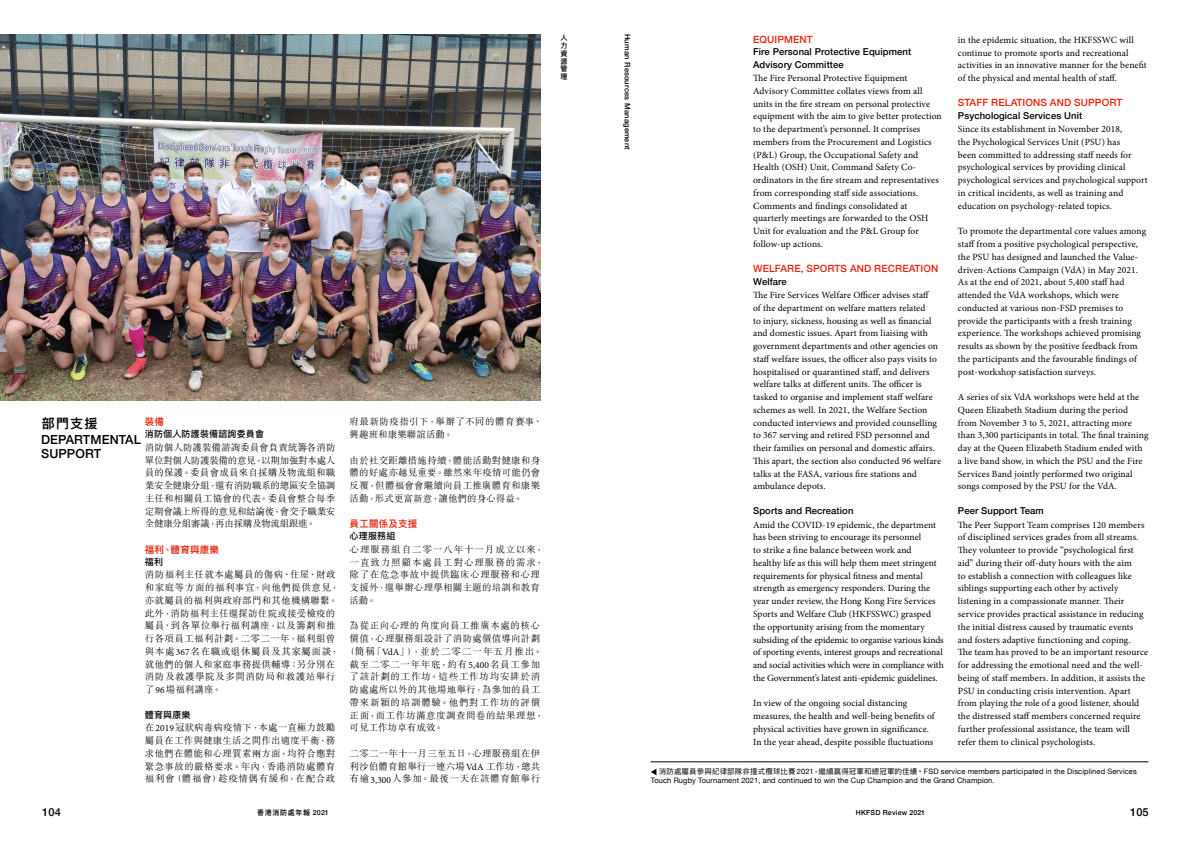
<style>
.page{position:relative;width:1191px;height:842px;background:#fff}
.page>*{position:absolute;margin:0;border:0;box-sizing:border-box;transform-origin:0 0}
.t1{font:600 13px "Ping Fang HK";color:#000}
.t2{font:500 12.5px/13.6px "Helvetica Neue";letter-spacing:.01em;color:#000}
.t3{font:500 11px "Helvetica Neue";letter-spacing:.015em;color:#000}
.t4{font:500 10px "Helvetica Neue";letter-spacing:.01em;color:#e72410}
.t5{font:9.5px/12.8px "Minion Pro";letter-spacing:.005em;color:#000}
.t6{font:300 9.5px/12.8px "M Sung HK";letter-spacing:.04em;color:#000;text-align:justify}
.t7{font:500 9.5px/12.8px "Helvetica Neue";letter-spacing:.01em;color:#000}
.t8{font:300 9.5px/12.8px "M Sung HK";letter-spacing:.06em;color:#000}
.t9{font:300 9.5px "M Sung HK";letter-spacing:.02em;color:#000}
.t10{font:300 9.5px "M Sung HK";letter-spacing:.08em;color:#000}
.t11{font:300 9.5px "M Sung HK";letter-spacing:.105em;color:#000}
.t12{font:300 9.5px "M Sung HK";letter-spacing:.07em;color:#000}
.t13{font:600 9.5px "Ping Fang HK";letter-spacing:.02em;color:#e72410}
.t14{font:300 9.5px "M Sung HK";letter-spacing:.005em;color:#000}
.t15{font:500 9px "Ping Fang HK";letter-spacing:.02em;color:#000}
.t16{font:7.5px/8.5px "Helvetica Neue";letter-spacing:.015em;color:#000}
.t17{font:500 7.5px "Helvetica Neue";letter-spacing:.03em;color:#000}
.t18{font:600 7px/7.9px "Ping Fang HK";letter-spacing:.1em;color:#000;text-align:justify}
.t19{font:500 7px "Helvetica Neue";letter-spacing:.025em;color:#000}
.s1{font-family:"Minion Pro";font-weight:400}
.s2{font-family:"Ping Fang HK"}
.s3{font-family:"Helvetica Neue";font-weight:500}
</style>
<div class="page">
<img style="left:0;top:34px;width:540px;height:366px">
<svg style="left:651px;top:769px;width:5px;height:6px"></svg>
<hr style="left:651px;top:761px;width:497px;height:1px;background:#000">
<p class="t18" style="left:560px;top:33px;width:8px">人力資源管理</p>
<p class="t17" style="left:633px;top:34px;width:118px;rotate:90deg">Human Resources Management</p>
<h1 class="t1" style="left:42px;top:415px;width:57px">部門支援</h1>
<h2 class="t2" style="left:41px;top:432px;width:101px">DEPARTMENTAL<br>SUPPORT</h2>
<p class="t13" style="left:145px;top:416px;width:21px">裝備</p>
<p class="t15" style="left:145px;top:428px;width:121px">消防個人防護裝備諮詢委員會</p>
<p class="t6" style="left:145px;top:440px;width:192px">消防個人防護裝備諮詢委員會負責統籌各消防單位對個人防護裝備的意見，以期加強對本處人員的保護。委員會成員來自採購及物流組和職業安全健康分組，還有消防職系的總區安全協調主任和相關員工協會的代表。委員會整合每季定期會議上所得的意見和結論後，會交予職業安全健康分組審議，再由採購及物流組跟進。</p>
<p class="t13" style="left:145px;top:543px;width:76px">福利、體育與康樂</p>
<p class="t15" style="left:145px;top:556px;width:20px">福利</p>
<p class="t6" style="left:145px;top:568px;width:196px;text-align:left">消防福利主任就本處屬員的傷病、住屋、財政和家庭等方面的福利事宜，向他們提供意見，亦就屬員的福利與政府部門和其他機構聯繫。此外，消防福利主任還探訪住院或接受檢疫的屬員、到各單位舉行福利講座，以及籌劃和推行各項員工福利計劃。二零二一年，福利組曾與本處<span class="s1">367</span>名在職或退休屬員及其家屬面談，就他們的個人和家庭事務提供輔導；另分別在消防及救護學院及多間消防局和救護站舉行了<span class="s1">96</span>場福利講座。</p>
<p class="t15" style="left:145px;top:709px;width:47px">體育與康樂</p>
<p class="t6" style="left:145px;top:721px;width:192px">在<span class="s1">2019</span>冠狀病毒病疫情下，本處一直極力鼓勵屬員在工作與健康生活之間作出適度平衡，務求他們在體能和心理質素兩方面，均符合應對緊急事故的嚴格要求。年內，香港消防處體育福利會（體福會）趁疫情偶有緩和，在配合政</p>
<p class="t6" style="left:350px;top:415px;width:194px">府最新防疫指引下，舉辦了不同的體育賽事、興趣班和康樂聯誼活動。</p>
<p class="t6" style="left:350px;top:453px;width:192px">由於社交距離措施持續，體能活動對健康和身體的好處亦越見重要。雖然來年疫情可能仍會反覆，但體福會會繼續向員工推廣體育和康樂活動，形式更富新意，讓他們的身心得益。</p>
<p class="t13" style="left:350px;top:518px;width:69px">員工關係及支援</p>
<p class="t15" style="left:350px;top:530px;width:47px">心理服務組</p>
<p class="t8" style="left:350px;top:542px;width:196px">心理服務組自二零一八年十一月成立以來，一直致力照顧本處員工對心理服務的需求，除了在危急事故中提供臨床心理服務和心理支援外，還舉辦心理學相關主題的培訓和教育活動。</p>
<p class="t8" style="left:350px;top:619px;width:192px">為從正向心理的角度向員工推廣本處的核心</p>
<p class="t9" style="left:350px;top:632px;width:192px">價值，心理服務組設計了消防處價值導向計劃</p>
<p class="t11" style="left:345px;top:645px;width:199px">（簡稱「<span class="s1">VdA</span>」），並於二零二一年五月推出。</p>
<p class="t12" style="left:350px;top:657px;width:192px">截至二零二一年年底，約有<span class="s1">5,400</span>名員工參加</p>
<p class="t10" style="left:350px;top:670px;width:192px">了該計劃的工作坊。這些工作坊均安排於消</p>
<p class="t9" style="left:350px;top:683px;width:192px">防處處所以外的其他場地舉行，為參加的員工</p>
<p class="t10" style="left:350px;top:696px;width:192px">帶來新穎的培訓體驗。他們對工作坊的評價</p>
<p class="t6" style="left:350px;top:708px;width:196px">正面，而工作坊滿意度調查問卷的結果理想，</p>
<p class="t14" style="left:350px;top:721px;width:96px">可見工作坊卓有成效。</p>
<p class="t6" style="left:350px;top:746px;width:192px">二零二一年十一月三至五日，心理服務組在伊利沙伯體育館舉行一連六場<span class="s1">VdA</span> 工作坊，總共有逾<span class="s1">3,300</span>人參加。最後一天在該體育館舉行</p>
<p class="t4" style="left:753px;top:31px;width:61px">EQUIPMENT</p>
<p class="t7" style="left:753px;top:44px;width:160px">Fire Personal Protective Equipment<br>Advisory Committee</p>
<p class="t5" style="left:753px;top:72px;width:190px">The Fire Personal Protective Equipment Advisory Committee collates views from all units in the fire stream on personal protective equipment with the aim to give better protection to the department’s personnel. It comprises members from the Procurement and Logistics (P&amp;L) Group, the Occupational Safety and Health (OSH) Unit, Command Safety Co&shy;ordinators in the fire stream and representatives from corresponding staff side associations.<br>Comments and findings consolidated at quarterly meetings are forwarded to the OSH Unit for evaluation and the P&amp;L Group for follow-up actions.</p>
<p class="t4" style="left:753px;top:261px;width:187px">WELFARE, SPORTS AND RECREATION</p>
<p class="t7" style="left:753px;top:274px;width:35px">Welfare</p>
<p class="t5" style="left:753px;top:289px;width:189px">The Fire Services Welfare Officer advises staff<br>of the department on welfare matters related<br>to injury, sickness, housing as well as financial and domestic issues. Apart from liaising with government departments and other agencies on staff welfare issues, the officer also pays visits to hospitalised or quarantined staff, and delivers welfare talks at different units. The officer is tasked to organise and implement staff welfare schemes as well. In 2021, the Welfare Section conducted interviews and provided counselling to 367 serving and retired FSD personnel and their families on personal and domestic affairs.<br>This apart, the section also conducted 96 welfare talks at the FASA, various fire stations and ambulance depots.</p>
<p class="t7" style="left:753px;top:504px;width:102px">Sports and Recreation</p>
<p class="t5" style="left:753px;top:518px;width:192px">Amid the COVID-19 epidemic, the department has been striving to encourage its personnel<br>to strike a fine balance between work and<br>healthy life as this will help them meet stringent requirements for physical fitness and mental strength as emergency responders. During the year under review, the Hong Kong Fire Services Sports and Welfare Club (HKFSSWC) grasped the opportunity arising from the momentary subsiding of the epidemic to organise various kinds of sporting events, interest groups and recreational and social activities which were in compliance with the Government’s latest anti-epidemic guidelines.</p>
<p class="t5" style="left:753px;top:697px;width:183px">In view of the ongoing social distancing measures, the health and well-being benefits of physical activities have grown in significance.<br>In the year ahead, despite possible fluctuations</p>
<p class="t5" style="left:958px;top:34px;width:190px">in the epidemic situation, the HKFSSWC will continue to promote sports and recreational activities in an innovative manner for the benefit of the physical and mental health of staff.</p>
<p class="t4" style="left:958px;top:95px;width:166px">STAFF RELATIONS AND SUPPORT</p>
<p class="t7" style="left:958px;top:108px;width:126px">Psychological Services Unit</p>
<p class="t5" style="left:958px;top:123px;width:191px">Since its establishment in November 2018,<br>the Psychological Services Unit (PSU) has<br>been committed to addressing staff needs for psychological services by providing clinical psychological services and psychological support in critical incidents, as well as training and education on psychology-related topics.</p>
<p class="t5" style="left:958px;top:225px;width:190px">To promote the departmental core values among staff from a positive psychological perspective, the PSU has designed and launched the Value&shy;driven-Actions Campaign (VdA) in May 2021.<br>As at the end of 2021, about 5,400 staff had attended the VdA workshops, which were conducted at various non-FSD premises to provide the participants with a fresh training experience. The workshops achieved promising results as shown by the positive feedback from the participants and the favourable findings of post-workshop satisfaction surveys.</p>
<p class="t5" style="left:958px;top:391px;width:192px">A series of six VdA workshops were held at the Queen Elizabeth Stadium during the period from November 3 to 5, 2021, attracting more than 3,300 participants in total. The final training day at the Queen Elizabeth Stadium ended with a live band show, in which the PSU and the Fire Services Band jointly performed two original songs composed by the PSU for the VdA.</p>
<p class="t7" style="left:958px;top:504px;width:87px">Peer Support Team</p>
<p class="t5" style="left:958px;top:518px;width:192px">The Peer Support Team comprises 120 members of disciplined services grades from all streams.<br>They volunteer to provide “psychological first aid” during their off-duty hours with the aim<br>to establish a connection with colleagues like siblings supporting each other by actively listening in a compassionate manner. Their service provides practical assistance in reducing the initial distress caused by traumatic events and fosters adaptive functioning and coping.<br>The team has proved to be an important resource for addressing the emotional need and the well&shy;being of staff members. In addition, it assists the PSU in conducting crisis intervention. Apart from playing the role of a good listener, should the distressed staff members concerned require further professional assistance, the team will refer them to clinical psychologists.</p>
<p class="t16" style="left:651px;top:768px;width:487px;text-indent:8px"><span class="s2">消防處屬員參與紀律部隊非撞式欖球比賽</span>2021<span class="s2">，繼續贏得冠軍和總冠軍的佳績。</span>FSD service members participated in the Disciplined Services<br>Touch Rugby Tournament 2021, and continued to win the Cup Champion and the Grand Champion.</p>
<p class="t3" style="left:42px;top:803px;width:20px">104</p>
<p class="t18" style="left:257px;top:808px;width:73px">香港消防處年報 <span class="s3">2021</span></p>
<p class="t19" style="left:855px;top:807px;width:71px">HKFSD Review 2021</p>
<p class="t3" style="left:1130px;top:803px;width:20px">105</p>
</div>
